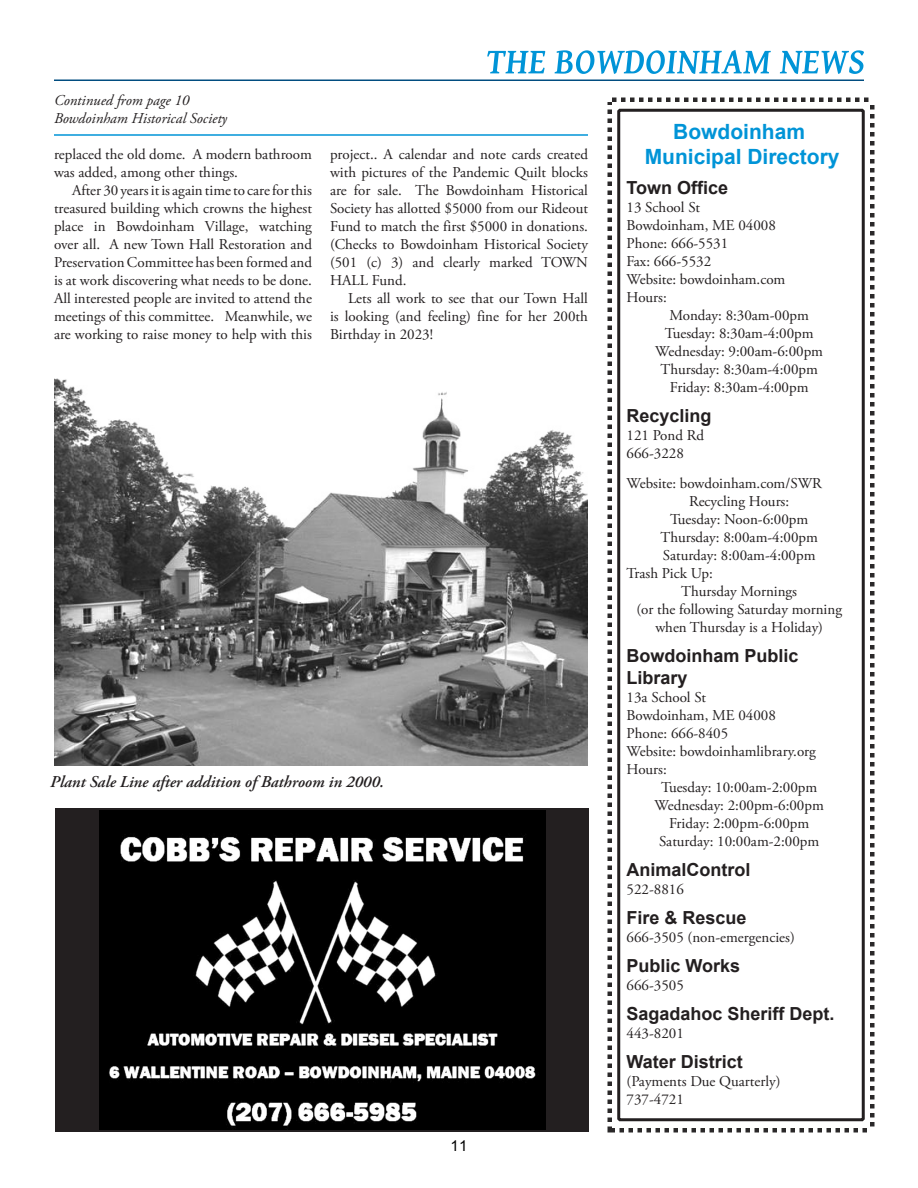
<style>
.page{position:relative;width:918px;height:1188px;background:#fff}
.page>*{position:absolute;margin:0;border:0;box-sizing:border-box;transform-origin:0 0}
.Bowdoinham_Headline{font:700 21px "Arial";color:#0094d7}
.Bowdoinham_Headline-2{font:700 18px "Arial";color:#231f20}
.Bowdoinham_Cutline{font:italic 600 16.5px "Adobe Garamond Pro";color:#231f20}
.Bowdoinham_Text{font:15px/18px "Adobe Garamond Pro";color:#231f20;text-align:justify}
.Bowdoinham_Cutline-2{font:italic 15px "Adobe Garamond Pro";color:#231f20}
.t1{font:15px "Arial";color:#000}
</style>
<div class="page">
<svg style="left:487px;top:51px;width:58px;height:22px"></svg>
<svg style="left:555px;top:50px;width:216px;height:24px"></svg>
<svg style="left:780px;top:50px;width:84px;height:24px"></svg>
<hr style="left:54px;top:80px;width:810px;height:1px;background:#014d80">
<svg style="left:608px;top:98px;width:266px;height:1034px"></svg>
<div style="left:56px;top:808px;width:534px;height:324px;background:#231f20"></div>
<img style="left:99px;top:810px;width:447px;height:320px">
<img style="left:54px;top:378px;width:534px;height:388px">
<hr style="left:54px;top:134px;width:534px;height:2px;background:#0094d7">
<p class="Bowdoinham_Cutline-2" style="left:54px;top:92px;width:137px">Continued from page 10</p>
<p class="Bowdoinham_Cutline-2" style="left:54px;top:110px;width:175px">Bowdoinham Historical Society</p>
<p class="Bowdoinham_Text" style="left:54px;top:146px;width:259px">replaced the old dome. A modern bathroom was added, among other things.</p>
<p class="Bowdoinham_Text" style="left:54px;top:182px;width:260px;text-indent:18px">After 30 years it is again time to care for this treasured building which crowns the highest place in Bowdoinham Village, watching over all. A new Town Hall Restoration and Preservation Committee has been formed and is at work discovering what needs to be done.<br>All interested people are invited to attend the meetings of this committee. Meanwhile, we are working to raise money to help with this</p>
<p class="Bowdoinham_Text" style="left:330px;top:146px;width:260px">project.. A calendar and note cards created with pictures of the Pandemic Quilt blocks are for sale. The Bowdoinham Historical Society has allotted $5000 from our Rideout Fund to match the first $5000 in donations. (Checks to Bowdoinham Historical Society (501 (c) 3) and clearly marked TOWN HALL Fund.</p>
<p class="Bowdoinham_Text" style="left:330px;top:290px;width:259px;text-indent:18px">Lets all work to see that our Town Hall is looking (and feeling) fine for her 200th Birthday in 2023!</p>
<p class="Bowdoinham_Cutline" style="left:50px;top:773px;width:335px">Plant Sale Line after addition of Bathroom in 2000.</p>
<p class="t1" style="left:451px;top:1136px;width:18px">11</p>
<p class="Bowdoinham_Headline" style="left:673px;top:118px;width:133px">Bowdoinham</p>
<p class="Bowdoinham_Headline" style="left:645px;top:143px;width:196px">Municipal Directory</p>
<p class="Bowdoinham_Headline-2" style="left:627px;top:176px;width:103px">Town Office</p>
<p class="Bowdoinham_Text" style="left:627px;top:199px;width:75px">13 School St</p>
<p class="Bowdoinham_Text" style="left:627px;top:217px;width:151px">Bowdoinham, ME 04008</p>
<p class="Bowdoinham_Text" style="left:627px;top:235px;width:103px">Phone: 666-5531</p>
<p class="Bowdoinham_Text" style="left:627px;top:253px;width:86px">Fax: 666-5532</p>
<p class="Bowdoinham_Text" style="left:627px;top:271px;width:160px">Website: bowdoinham.com</p>
<p class="Bowdoinham_Text" style="left:627px;top:289px;width:42px">Hours:</p>
<p class="Bowdoinham_Text" style="left:669px;top:307px;width:141px">Monday: 8:30am-00pm</p>
<p class="Bowdoinham_Text" style="left:665px;top:325px;width:150px">Tuesday: 8:30am-4:00pm</p>
<p class="Bowdoinham_Text" style="left:655px;top:343px;width:169px">Wednesday: 9:00am-6:00pm</p>
<p class="Bowdoinham_Text" style="left:660px;top:361px;width:159px">Thursday: 8:30am-4:00pm</p>
<p class="Bowdoinham_Text" style="left:670px;top:379px;width:140px">Friday: 8:30am-4:00pm</p>
<p class="Bowdoinham_Headline-2" style="left:627px;top:404px;width:87px">Recycling</p>
<p class="Bowdoinham_Text" style="left:627px;top:427px;width:79px">121 Pond Rd</p>
<p class="Bowdoinham_Text" style="left:627px;top:445px;width:59px">666-3228</p>
<p class="Bowdoinham_Text" style="left:627px;top:475px;width:197px">Website: bowdoinham.com/SWR</p>
<p class="Bowdoinham_Text" style="left:689px;top:493px;width:102px">Recycling Hours:</p>
<p class="Bowdoinham_Text" style="left:670px;top:511px;width:140px">Tuesday: Noon-6:00pm</p>
<p class="Bowdoinham_Text" style="left:660px;top:529px;width:159px">Thursday: 8:00am-4:00pm</p>
<p class="Bowdoinham_Text" style="left:663px;top:547px;width:154px">Saturday: 8:00am-4:00pm</p>
<p class="Bowdoinham_Text" style="left:627px;top:565px;width:88px">Trash Pick Up:</p>
<p class="Bowdoinham_Text" style="left:681px;top:583px;width:117px">Thursday Mornings</p>
<p class="Bowdoinham_Text" style="left:636px;top:601px;width:207px;text-align:center">(or the following Saturday morning when Thursday is a Holiday)</p>
<p class="Bowdoinham_Headline-2" style="left:627px;top:644px;width:174px">Bowdoinham Public</p>
<p class="Bowdoinham_Headline-2" style="left:627px;top:666px;width:63px">Library</p>
<p class="Bowdoinham_Text" style="left:627px;top:689px;width:81px">13a School St</p>
<p class="Bowdoinham_Text" style="left:627px;top:707px;width:151px">Bowdoinham, ME 04008</p>
<p class="Bowdoinham_Text" style="left:627px;top:725px;width:103px">Phone: 666-8405</p>
<p class="Bowdoinham_Text" style="left:627px;top:743px;width:191px">Website: bowdoinhamlibrary.org</p>
<p class="Bowdoinham_Text" style="left:627px;top:761px;width:42px">Hours:</p>
<p class="Bowdoinham_Text" style="left:661px;top:779px;width:158px">Tuesday: 10:00am-2:00pm</p>
<p class="Bowdoinham_Text" style="left:655px;top:797px;width:171px">Wednesday: 2:00pm-6:00pm</p>
<p class="Bowdoinham_Text" style="left:669px;top:815px;width:142px">Friday: 2:00pm-6:00pm</p>
<p class="Bowdoinham_Text" style="left:659px;top:833px;width:162px">Saturday: 10:00am-2:00pm</p>
<p class="Bowdoinham_Headline-2" style="left:627px;top:858px;width:126px">AnimalControl</p>
<p class="Bowdoinham_Text" style="left:627px;top:881px;width:59px">522-8816</p>
<p class="Bowdoinham_Headline-2" style="left:627px;top:906px;width:122px">Fire &amp; Rescue</p>
<p class="Bowdoinham_Text" style="left:627px;top:929px;width:170px">666-3505 (non-emergencies)</p>
<p class="Bowdoinham_Headline-2" style="left:627px;top:954px;width:115px">Public Works</p>
<p class="Bowdoinham_Text" style="left:627px;top:977px;width:59px">666-3505</p>
<p class="Bowdoinham_Headline-2" style="left:627px;top:1002px;width:210px">Sagadahoc Sheriff Dept.</p>
<p class="Bowdoinham_Text" style="left:627px;top:1025px;width:59px">443-8201</p>
<p class="Bowdoinham_Headline-2" style="left:627px;top:1050px;width:118px">Water District</p>
<p class="Bowdoinham_Text" style="left:627px;top:1073px;width:156px">(Payments Due Quarterly)</p>
<p class="Bowdoinham_Text" style="left:627px;top:1091px;width:59px">737-4721</p>
</div>
